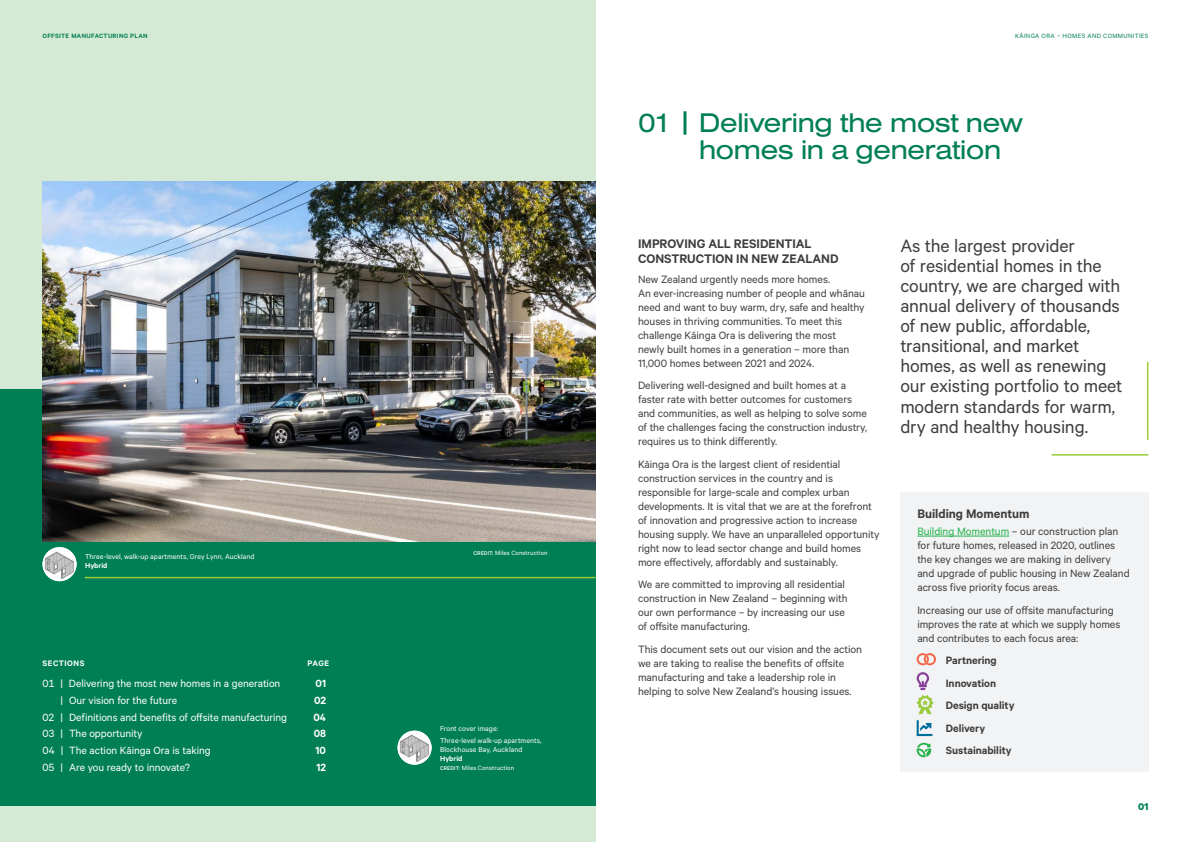
<style>
.page{position:relative;width:1191px;height:842px;background:#fff}
.page>*{position:absolute;margin:0;border:0;box-sizing:border-box;transform-origin:0 0}
.Main_2{font:28px/26.4px "Nimbus San Ext";letter-spacing:-.035em;color:#007f54}
.Subhead_2{font:20.1px/20.1px "Calibre";letter-spacing:-.01em;color:#3e3e3f}
.Subhead_1{font:600 14px/15px "Calibre";color:#3e3e3f}
.BODY{font:12px/14px "Calibre";letter-spacing:-.005em;color:#3e3e3f}
.BODY-2{font:600 12px "Calibre";letter-spacing:-.005em;color:#3e3e3f}
.Small_Body_Copy{font:11.8px "Calibre";letter-spacing:-.005em;color:#fff}
.Small_Body_Copy-2{font:600 11.8px "Calibre";color:#fff}
.t1{font:700 11px "Calibre";color:#007f54}
.Small_Body_Copy-3{font:600 9px "Calibre";letter-spacing:.06em;color:#fff}
.t2{font:8px/9px "Calibre";letter-spacing:.01em;color:#fff}
.t3{font:600 8px "Calibre";letter-spacing:.005em;color:#fff}
.t4{font:7px "Calibre";letter-spacing:.015em;color:#fff}
.t5{font:7px "Calibre";letter-spacing:.05em;color:#007f54}
.t6{font:600 7px "Calibre";letter-spacing:.05em;color:#007f54}
.s1{font-weight:500;font-size:6px}
.s2{color:#23b24b}
</style>
<div class="page">
<div style="left:0;top:0;width:595px;height:842px;background:#d5ead4"></div>
<div style="left:0;top:389px;width:595px;height:416px;background:#007f54"></div>
<img style="left:43px;top:182px;width:552px;height:360px">
<hr style="left:85px;top:577px;width:510px;height:1px;background:#99ca3b">
<div style="left:900px;top:492px;width:248px;height:279px;background:#f2f3f4"></div>
<hr style="left:917px;top:536px;width:92px;height:1px;background:#23b24b">
<svg style="left:916px;top:653px;width:20px;height:12px"></svg>
<svg style="left:916px;top:672px;width:17px;height:42px"></svg>
<svg style="left:916px;top:720px;width:16px;height:16px"></svg>
<svg style="left:916px;top:743px;width:15px;height:14px"></svg>
<hr style="left:1051px;top:454px;width:97px;height:2px;background:#99ca3b">
<hr style="left:1147px;top:362px;width:1px;height:78px;background:#99ca3b">
<img style="left:43px;top:547px;width:34px;height:34px;border-radius:17px">
<img style="left:397px;top:731px;width:34px;height:34px;border-radius:17px">
<p class="t6" style="left:43px;top:31px;width:107px">OFFSITE MANUFACTURING PLAN</p>
<p class="t2" style="left:85px;top:552px;width:171px">Three-level, walk-up apartments, Grey Lynn, Auckland</p>
<p class="t3" style="left:85px;top:561px;width:24px">Hybrid</p>
<p class="Small_Body_Copy-3" style="left:43px;top:658px;width:44px">SECTIONS</p>
<p class="Small_Body_Copy-3" style="left:307px;top:658px;width:23px">PAGE</p>
<p class="Small_Body_Copy" style="left:43px;top:676px;width:239px">01 | Delivering the most new homes in a generation</p>
<p class="Small_Body_Copy-2" style="left:315px;top:676px;width:12px">01</p>
<p class="Small_Body_Copy" style="left:61px;top:693px;width:118px">| Our vision for the future</p>
<p class="Small_Body_Copy-2" style="left:314px;top:693px;width:14px">02</p>
<p class="Small_Body_Copy" style="left:43px;top:710px;width:246px">02 | Definitions and benefits of offsite manufacturing</p>
<p class="Small_Body_Copy-2" style="left:313px;top:710px;width:14px">04</p>
<p class="Small_Body_Copy" style="left:43px;top:727px;width:102px">03 | The opportunity</p>
<p class="Small_Body_Copy-2" style="left:314px;top:727px;width:14px">08</p>
<p class="Small_Body_Copy" style="left:43px;top:744px;width:170px">04 | The action Kāinga Ora is taking</p>
<p class="Small_Body_Copy-2" style="left:315px;top:743px;width:12px">10</p>
<p class="Small_Body_Copy" style="left:43px;top:760px;width:149px">05 | Are you ready to innovate?</p>
<p class="Small_Body_Copy-2" style="left:316px;top:760px;width:11px">12</p>
<p class="t4" style="left:473px;top:549px;width:76px"><span class="s1">CREDIT:</span> Miles Construction</p>
<p class="t2" style="left:440px;top:724px;width:60px">Front cover image:</p>
<p class="t2" style="left:440px;top:735px;width:103px">Three-level walk-up apartments,<br>Blockhouse Bay, Auckland</p>
<p class="t3" style="left:440px;top:753px;width:24px">Hybrid</p>
<p class="t4" style="left:440px;top:763px;width:76px"><span class="s1">CREDIT:</span> Miles Construction</p>
<p class="t5" style="left:1015px;top:31px;width:135px">KĀINGA ORA – HOMES AND COMMUNITIES</p>
<p class="Main_2" style="left:699px;top:108px;width:326px;text-indent:-61px">01 | Delivering the most new homes in a generation</p>
<p class="Subhead_1" style="left:638px;top:236px;width:202px">IMPROVING ALL RESIDENTIAL<br>CONSTRUCTION IN NEW ZEALAND</p>
<p class="BODY" style="left:638px;top:271px;width:228px">New Zealand urgently needs more homes.<br>An ever-increasing number of people and whānau need and want to buy warm, dry, safe and healthy houses in thriving communities. To meet this challenge Kāinga Ora is delivering the most newly built homes in a generation – more than 11,000 homes between 2021 and 2024.</p>
<p class="BODY" style="left:638px;top:378px;width:231px">Delivering well-designed and built homes at a faster rate with better outcomes for customers and communities, as well as helping to solve some of the challenges facing the construction industry, requires us to think differently.</p>
<p class="BODY" style="left:638px;top:456px;width:243px">Kāinga Ora is the largest client of residential construction services in the country and is responsible for large-scale and complex urban developments. It is vital that we are at the forefront of innovation and progressive action to increase housing supply. We have an unparalleled opportunity right now to lead sector change and build homes more effectively, affordably and sustainably.</p>
<p class="BODY" style="left:638px;top:577px;width:211px">We are committed to improving all residential construction in New Zealand – beginning with our own performance – by increasing our use of offsite manufacturing.</p>
<p class="BODY" style="left:638px;top:641px;width:225px">This document sets out our vision and the action we are taking to realise the benefits of offsite manufacturing and take a leadership role in helping to solve New Zealand’s housing issues.</p>
<p class="Subhead_2" style="left:900px;top:235px;width:224px">As the largest provider<br>of residential homes in the country, we are charged with annual delivery of thousands of new public, affordable, transitional, and market homes, as well as renewing our existing portfolio to meet modern standards for warm, dry and healthy housing.</p>
<p class="Subhead_1" style="left:917px;top:506px;width:114px">Building Momentum</p>
<p class="BODY" style="left:917px;top:524px;width:214px"><span class="s2">Building Momentum</span> – our construction plan for future homes, released in 2020, outlines the key changes we are making in delivery and upgrade of public housing in New Zealand across five priority focus areas.</p>
<p class="BODY" style="left:917px;top:602px;width:204px">Increasing our use of offsite manufacturing improves the rate at which we supply homes and contributes to each focus area:</p>
<p class="BODY-2" style="left:945px;top:653px;width:53px">Partnering</p>
<p class="BODY-2" style="left:945px;top:676px;width:52px">Innovation</p>
<p class="BODY-2" style="left:945px;top:698px;width:70px">Design quality</p>
<p class="BODY-2" style="left:945px;top:721px;width:41px">Delivery</p>
<p class="BODY-2" style="left:945px;top:743px;width:67px">Sustainability</p>
<p class="t1" style="left:1138px;top:800px;width:12px">01</p>
</div>
